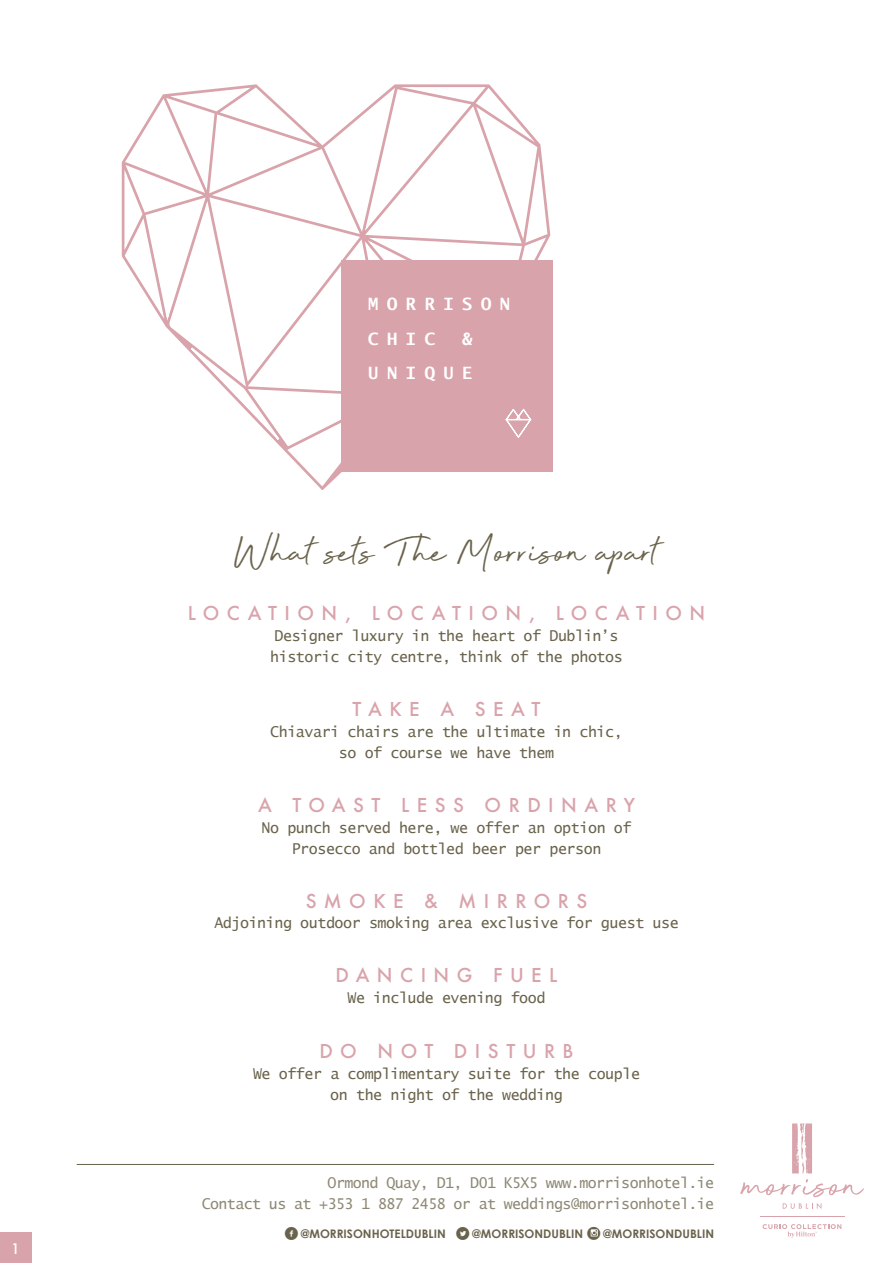
<style>
.page{position:relative;width:893px;height:1263px;background:#fff}
.page>*{position:absolute;margin:0;border:0;box-sizing:border-box;transform-origin:0 0}
.t1{font:48.6px "Beyond Infinity";color:#6a634c}
.t2{font:500 18.6px "Futura";letter-spacing:.4em;color:#d9a3ab}
.t3{font:700 17.1px/34.3px "Lucida Sans Typewriter";letter-spacing:.5em;color:#fff}
.t4{font:15px/21px "Lucida Sans Typewriter";letter-spacing:-.03em;color:#6a634c;text-align:center}
.t5{font:14.85px "Lucida Sans Typewriter";letter-spacing:-.04em;color:#8e8875}
.t6{font:500 14.1px "Futura";color:#fff}
.t7{font:700 11.85px "Century Gothic";color:#6a634c}
.s1{font-family:"Socialico";font-weight:400;font-size:18.6px}
</style>
<div class="page">
<svg style="left:121px;top:84px;width:432px;height:406px"></svg>
<div style="left:341px;top:261px;width:211px;height:211px;background:#d9a3ab"></div>
<svg style="left:505px;top:409px;width:27px;height:29px"></svg>
<hr style="left:77px;top:1164px;width:637px;height:1px;background:#6a634c">
<div style="left:0;top:1233px;width:31px;height:30px;background:#d9a3ab"></div>
<svg style="left:763px;top:1224px;width:78px;height:14px"></svg>
<hr style="left:760px;top:1216px;width:84px;height:1px;background:#d9a3ab">
<svg style="left:792px;top:1123px;width:20px;height:50px"></svg>
<svg style="left:740px;top:1179px;width:124px;height:18px"></svg>
<svg style="left:783px;top:1203px;width:38px;height:6px"></svg>
<p class="t6" style="left:11px;top:1239px;width:10px">1</p>
<p class="t3" style="left:368px;top:287px;width:143px">MORRISON<br>CHIC</p>
<p class="t3" style="left:368px;top:321px;width:106px;text-align:right">&amp;<br>UNIQUE</p>
<p class="t1" style="left:234px;top:523px;width:427px">What sets The Morrison apart</p>
<p class="t2" style="left:188px;top:600px;width:519px">LOCATION, LOCATION, LOCATION</p>
<p class="t4" style="left:270px;top:625px;width:354px;text-align:left">Designer luxury in the heart of Dublin’s historic city centre, think of the photos</p>
<p class="t2" style="left:353px;top:696px;width:189px">TAKE A SEAT</p>
<p class="t4" style="left:270px;top:721px;width:354px">Chiavari chairs are the ultimate in chic, so of course we have them</p>
<p class="t2" style="left:258px;top:793px;width:378px">A TOAST LESS ORDINARY</p>
<p class="t4" style="left:262px;top:818px;width:371px;line-height:20.2px">No punch served here, we offer an option of<br>Prosecco and bottled beer per person</p>
<p class="t2" style="left:306px;top:888px;width:283px">SMOKE &amp; MIRRORS</p>
<p class="t4" style="left:214px;top:912px;width:466px">Adjoining outdoor smoking area exclusive for guest use</p>
<p class="t2" style="left:335px;top:963px;width:224px">DANCING FUEL</p>
<p class="t4" style="left:347px;top:987px;width:200px">We include evening food</p>
<p class="t2" style="left:319px;top:1038px;width:256px">DO NOT DISTURB</p>
<p class="t4" style="left:253px;top:1063px;width:389px">We offer a complimentary suite for the couple on the night of the wedding</p>
<p class="t5" style="left:328px;top:1174px;width:388px">Ormond Quay, D1, D01 K5X5 www.morrisonhotel.ie</p>
<p class="t5" style="left:202px;top:1195px;width:514px">Contact us at +353 1 887 2458 or at weddings@morrisonhotel.ie</p>
<p class="t7" style="left:284px;top:1226px;width:301px"><span class="s1">f</span> @MORRISONHOTELDUBLIN <span class="s1">l</span> @MORRISONDUBLIN</p>
<p class="t7" style="left:603px;top:1226px;width:112px">@MORRISONDUBLIN</p>
</div>
